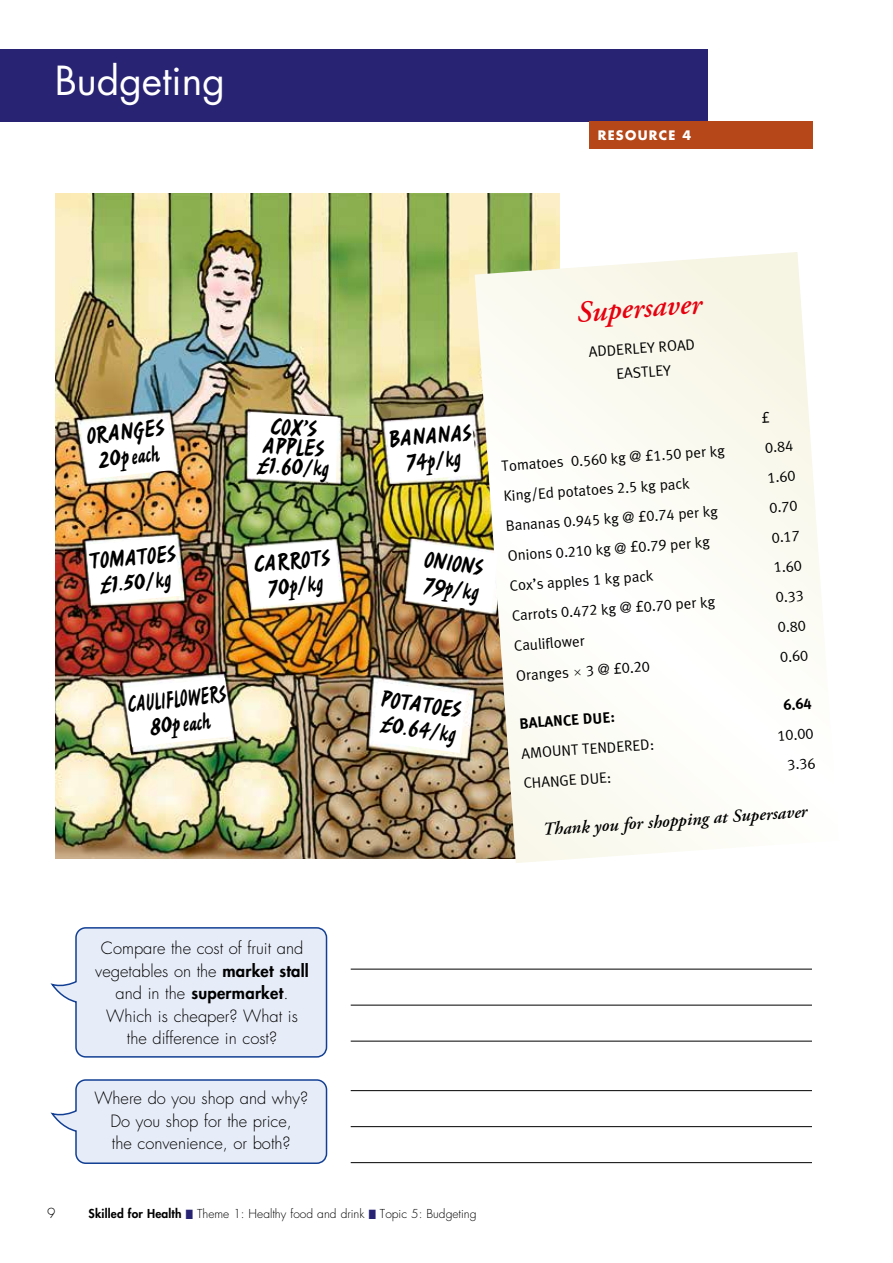
<style>
.page{position:relative;width:893px;height:1263px;background:#fff}
.page>*{position:absolute;margin:0;border:0;box-sizing:border-box;transform-origin:0 0}
.t1{font:39px "Futura Std";color:#fff}
.t2{font:italic 600 30px "Adobe Garamond Pro";color:#e7000e}
.t3{font:24.75px/24.8px "Ashley Script MT Std";color:#000;text-align:center;scale:.87 1}
.t4{font:24.75px/19.5px "Ashley Script MT Std";color:#000;text-align:center;scale:.88 1}
.t5{font:24.75px/24.8px "Ashley Script MT Std";color:#000;text-align:center;scale:.7 1}
.t6{font:italic 600 18px "Adobe Garamond Pro";color:#000}
.t7{font:300 16.5px/22.5px "Futura Std";color:#000;text-align:center}
.t8{font:15px "Meta Plus Normal";color:#000}
.t9{font:15px/24px "Meta Plus Normal Caps";color:#000;text-align:center}
.t10{font:15px "Meta Plus Bold Caps";color:#000}
.t11{font:300 13.5px "Futura Std";color:#000}
.t12{font:700 12.75px "Futura Std";letter-spacing:.1em;color:#fff}
.t13{font:300 12px "Futura Std";color:#000}
.s1{font-family:"Meta Plus Normal Caps"}
.s2{font-weight:800}
.s3{color:#282372}
</style>
<div class="page">
<svg style="left:50px;top:927px;width:278px;height:131px;background:#e2e8f5"></svg>
<svg style="left:50px;top:1079px;width:278px;height:85px;background:#dfe6f4"></svg>
<img style="left:56px;top:194px;width:504px;height:664px">
<div style="left:0;top:50px;width:707px;height:72px;background:#282372"></div>
<div style="left:589px;top:122px;width:223px;height:26px;background:#b54719"></div>
<hr style="left:351px;top:969px;width:461px;height:1px;background:#000">
<hr style="left:351px;top:1005px;width:461px;height:1px;background:#000">
<hr style="left:351px;top:1041px;width:461px;height:1px;background:#000">
<hr style="left:351px;top:1090px;width:461px;height:1px;background:#000">
<hr style="left:351px;top:1126px;width:461px;height:1px;background:#000">
<hr style="left:351px;top:1162px;width:461px;height:1px;background:#000">
<svg style="left:475px;top:252px;width:349px;height:611px"></svg>
<svg style="left:81px;top:421px;width:94px;height:58px"></svg>
<svg style="left:249px;top:412px;width:89px;height:70px"></svg>
<svg style="left:86px;top:537px;width:95px;height:66px"></svg>
<svg style="left:372px;top:682px;width:94px;height:71px"></svg>
<svg style="left:246px;top:541px;width:95px;height:66px"></svg>
<svg style="left:385px;top:416px;width:93px;height:66px"></svg>
<img style="left:406px;top:542px;width:92px;height:70px">
<svg style="left:124px;top:678px;width:109px;height:69px"></svg>
<svg style="left:574px;top:669px;width:7px;height:7px"></svg>
<svg style="left:762px;top:412px;width:8px;height:11px"></svg>
<h1 class="t1" style="left:55px;top:55px;width:172px">Budgeting</h1>
<p class="t12" style="left:598px;top:126px;width:95px">RESOURCE 4</p>
<h3 class="t4" style="left:85px;top:424px;width:91px;line-height:24.8px;rotate:-6deg">ORANGES<br>20p each</h3>
<h3 class="t4" style="left:259px;top:416px;width:84px;rotate:3deg">COX’S<br>APPLES £1.60/kg</h3>
<h3 class="t3" style="left:87px;top:549px;width:103px;rotate:-5deg">TOMATOES £1.50/kg</h3>
<h3 class="t3" style="left:253px;top:552px;width:90px;rotate:-5deg">CARROTS<br>70p/kg</h3>
<h3 class="t5" style="left:126px;top:692px;width:143px;rotate:-6deg">CAULIFLOWERS<br>80p each</h3>
<h2 class="t2" style="left:575px;top:295px;width:127px;rotate:-4deg">Supersaver</h2>
<p class="t9" style="left:588px;top:339px;width:108px;rotate:-4deg">ADDERLEY ROAD<br>EASTLEY</p>
<h3 class="t3" style="left:387px;top:427px;width:98px;rotate:-5deg">BANANAS<br>74p/kg</h3>
<h3 class="t3" style="left:426px;top:547px;width:70px;text-align:left;rotate:8deg">ONIONS<br>79p/kg</h3>
<h3 class="t3" style="left:382px;top:686px;width:96px;text-align:left;rotate:8deg">POTATOES £0.64/kg</h3>
<p class="t8" style="left:501px;top:457px;width:225px;rotate:-4deg"><span class="s1">T</span>omatoes <span class="s1">0.560</span> kg <span class="s1">@ £1.50</span> per kg</p>
<p class="t9" style="left:764px;top:435px;width:30px;rotate:-4deg">0.84</p>
<p class="t8" style="left:503px;top:487px;width:188px;rotate:-4deg">King/Ed potatoes <span class="s1">2.5</span> kg pack</p>
<p class="t9" style="left:767px;top:465px;width:30px;rotate:-4deg">1.60</p>
<p class="t8" style="left:505px;top:517px;width:214px;rotate:-4deg">Bananas <span class="s1">0.945</span> kg <span class="s1">@ £0.74</span> per kg</p>
<p class="t9" style="left:769px;top:495px;width:30px;rotate:-4deg">0.70</p>
<p class="t8" style="left:507px;top:547px;width:204px;rotate:-4deg">Onions <span class="s1">0.210</span> kg <span class="s1">@ £0.79</span> per kg</p>
<p class="t9" style="left:771px;top:525px;width:30px;rotate:-4deg">0.17</p>
<p class="t8" style="left:509px;top:577px;width:145px;rotate:-4deg">Cox’s apples <span class="s1">1</span> kg pack</p>
<p class="t9" style="left:773px;top:555px;width:30px;rotate:-4deg">1.60</p>
<p class="t8" style="left:511px;top:607px;width:205px;rotate:-4deg">Carrots <span class="s1">0.472</span> kg <span class="s1">@ £0.70</span> per kg</p>
<p class="t9" style="left:775px;top:585px;width:30px;rotate:-4deg">0.33</p>
<p class="t8" style="left:513px;top:637px;width:72px;rotate:-4deg">Cauliflower</p>
<p class="t9" style="left:777px;top:615px;width:30px;rotate:-4deg">0.80</p>
<p class="t9" style="left:779px;top:645px;width:30px;rotate:-4deg">0.60</p>
<p class="t8" style="left:516px;top:667px;width:135px;rotate:-4deg">Oranges <span class="s1">3 @ £0.20</span></p>
<p class="t10" style="left:783px;top:696px;width:30px;rotate:-4deg">6.64</p>
<p class="t10" style="left:519px;top:715px;width:97px;rotate:-4deg">BALANCE DUE:</p>
<p class="t9" style="left:777px;top:723px;width:38px;rotate:-4deg">10.00</p>
<p class="t9" style="left:521px;top:741px;width:134px;rotate:-4deg">AMOUNT TENDERED:</p>
<p class="t9" style="left:787px;top:753px;width:30px;rotate:-4deg">3.36</p>
<p class="t6" style="left:542px;top:819px;width:267px;rotate:-4deg">Thank you for shopping at Supersaver</p>
<p class="t9" style="left:523px;top:771px;width:89px;rotate:-4deg">CHANGE DUE:</p>
<p class="t11" style="left:47px;top:1204px;width:10px">9</p>
<p class="t7" style="left:95px;top:937px;width:215px">Compare the cost of fruit and vegetables on the <span class="s2">market stall </span>and in the <span class="s2">supermarket</span>.<br>Which is cheaper? What is the difference in cost?</p>
<p class="t7" style="left:94px;top:1087px;width:215px">Where do you shop and why?<br>Do you shop for the price,<br>the convenience, or both?</p>
<p class="t13" style="left:89px;top:1206px;width:390px"><span class="s2">Skilled for Health</span> <span class="s3">■</span> Theme 1: Healthy food and drink <span class="s3">■</span> Topic 5: Budgeting</p>
</div>
